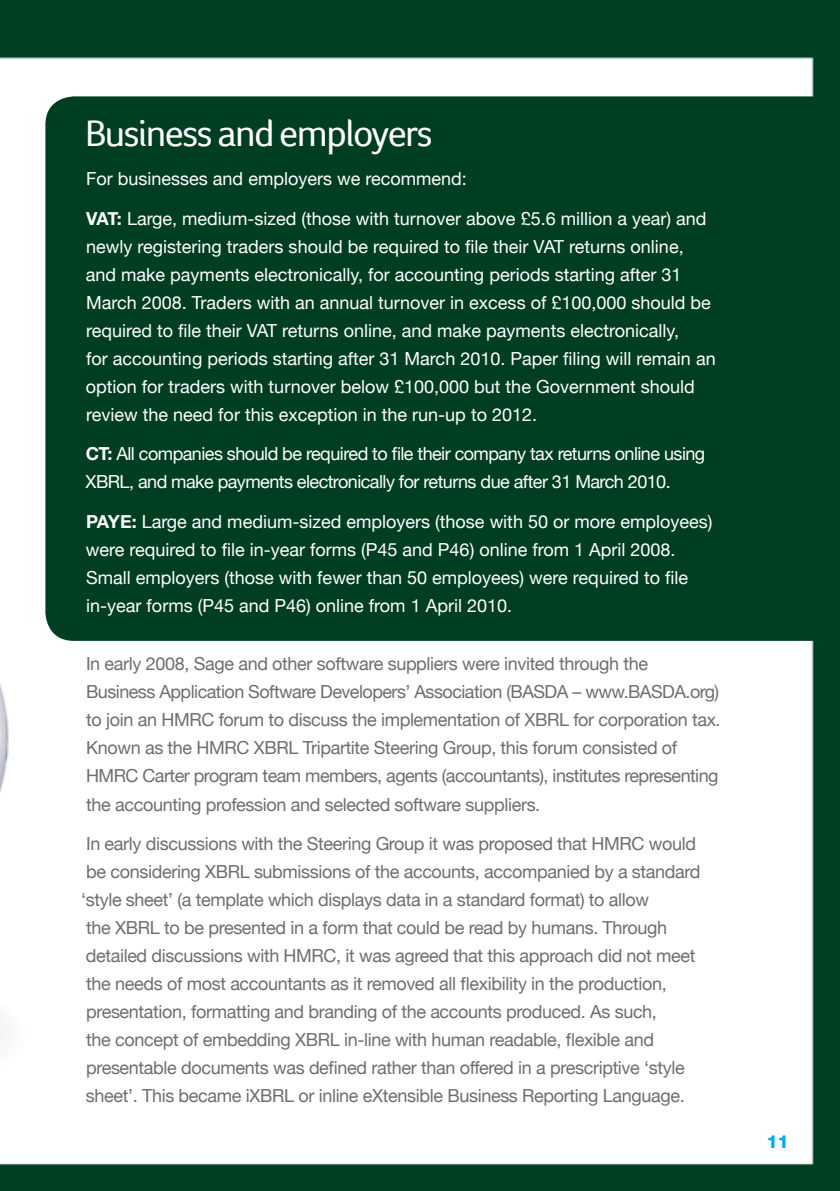
<style>
.page{position:relative;width:840px;height:1191px;background:#fff}
.page>*{position:absolute;margin:0;border:0;box-sizing:border-box;transform-origin:0 0}
.t1{font:38px "Foco";letter-spacing:-.04em;color:#fff}
.t2{font:18px/28px "Helvetica Neue";letter-spacing:-.02em;color:#6d6e71}
.t3{font:18px/28px "Helvetica Neue";color:#fff}
.t4{font:18px/28px "Helvetica Neue";letter-spacing:-.03em;color:#fff}
.t5{font:800 18px "Helvetica Neue";color:#00aeef}
.s1{font-weight:700}
</style>
<div class="page">
<img style="left:0;top:0;width:839px;height:1191px">
<div style="left:45px;top:96px;width:794px;height:545px;background:#003e22;border-radius:28px"></div>
<h1 class="t1" style="left:85px;top:111px;width:349px">Business and employers</h1>
<p class="t3" style="left:86px;top:159px;width:621px;line-height:39.4px">For businesses and employers we recommend:<br><span class="s1">VAT:</span> Large, medium-sized (those with turnover above £5.6 million a year) and</p>
<p class="t3" style="left:86px;top:232px;width:631px">newly registering traders should be required to file their VAT returns online, and make payments electronically, for accounting periods starting after 31<br>March 2008. Traders with an annual turnover in excess of £100,000 should be required to file their VAT returns online, and make payments electronically,<br>for accounting periods starting after 31 March 2010. Paper filing will remain an option for traders with turnover below £100,000 but the Government should review the need for this exception in the run-up to 2012.</p>
<p class="t4" style="left:85px;top:439px;width:621px"><span class="s1">CT:</span> All companies should be required to file their company tax returns online using<br>XBRL, and make payments electronically for returns due after 31 March 2010.</p>
<p class="t3" style="left:86px;top:507px;width:628px"><span class="s1">PAYE:</span> Large and medium-sized employers (those with 50 or more employees) were required to file in-year forms (P45 and P46) online from 1 April 2008.<br>Small employers (those with fewer than 50 employees) were required to file in-year forms (P45 and P46) online from 1 April 2010.</p>
<p class="t2" style="left:86px;top:650px;width:635px">In early 2008, Sage and other software suppliers were invited through the Business Application Software Developers’ Association (BASDA – www.BASDA.org) to join an HMRC forum to discuss the implementation of XBRL for corporation tax.<br>Known as the HMRC XBRL Tripartite Steering Group, this forum consisted of HMRC Carter program team members, agents (accountants), institutes representing the accounting profession and selected software suppliers.</p>
<p class="t2" style="left:81px;top:829px;width:620px">In early discussions with the Steering Group it was proposed that HMRC would be considering XBRL submissions of the accounts, accompanied by a standard ‘style sheet’ (a template which displays data in a standard format) to allow<br>the XBRL to be presented in a form that could be read by humans. Through detailed discussions with HMRC, it was agreed that this approach did not meet the needs of most accountants as it removed all flexibility in the production, presentation, formatting and branding of the accounts produced. As such,<br>the concept of embedding XBRL in-line with human readable, flexible and presentable documents was defined rather than offered in a prescriptive ‘style sheet’. This became iXBRL or inline eXtensible Business Reporting Language.</p>
<p class="t5" style="left:766px;top:1130px;width:24px">11</p>
</div>
